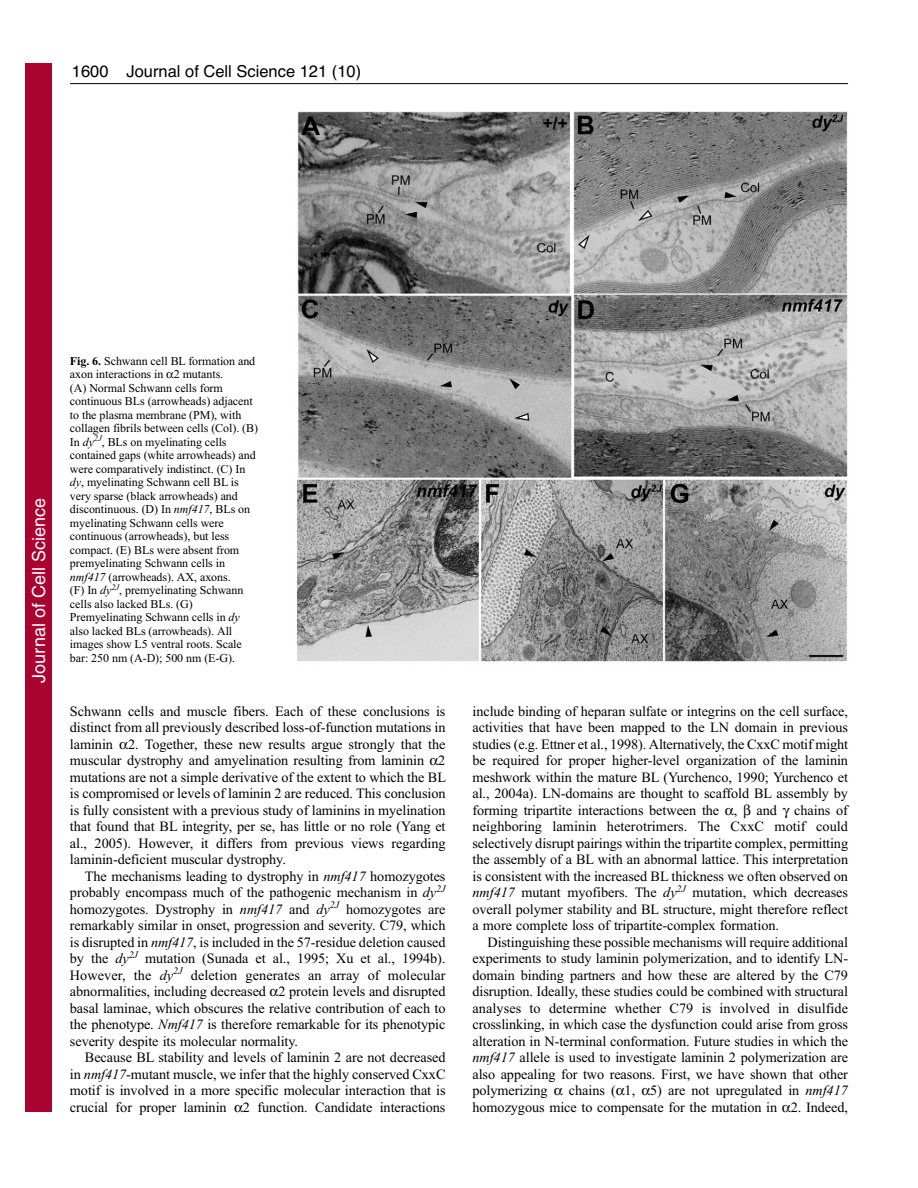
<style>
.page{position:relative;width:918px;height:1188px;background:#fff}
.page>*{position:absolute;margin:0;border:0;box-sizing:border-box;transform-origin:0 0}
.t1{font:18px "Helvetica";color:#fff}
.t2{font:16.5px "Helvetica";color:#000}
.t3{font:14.25px/16.5px "Times New Roman";letter-spacing:-.005em;color:#000;text-align:justify}
.t4{font:12px/13.5px "Times New Roman";letter-spacing:-.005em;color:#000}
.s1{font-weight:700}
.s2{font-style:italic}
</style>
<div class="page">
<hr style="left:70px;top:83px;width:778px;height:1px;background:#000">
<img style="left:297px;top:111px;width:551px;height:551px">
<div style="left:26px;top:64px;width:26px;height:1048px;background:#a90332"></div>
<p class="t2" style="left:72px;top:65px;width:38px">1600</p>
<p class="t2" style="left:127px;top:65px;width:236px">Journal of Cell Science 121 (10)</p>
<p class="t1" style="left:28px;top:683px;width:186px;rotate:-90deg">Journal of Cell Science</p>
<p class="t4" style="left:70px;top:355px;width:190px"><span class="s1">Fig. 6.</span> Schwann cell BL formation and axon interactions in 2 mutants.<br>(A) Normal Schwann cells form continuous BLs (arrowheads) adjacent to the plasma membrane (PM), with collagen fibrils between cells (Col). (B)<br>In <span class="s2">dy</span><sup>2J</sup>, BLs on myelinating cells contained gaps (white arrowheads) and were comparatively indistinct. (C) In <span class="s2">dy</span>, myelinating Schwann cell BL is very sparse (black arrowheads) and discontinuous. (D) In <span class="s2">nmf417</span>, BLs on myelinating Schwann cells were continuous (arrowheads), but less compact. (E) BLs were absent from premyelinating Schwann cells in <span class="s2">nmf417</span> (arrowheads). AX, axons.<br>(F) In <span class="s2">dy</span><sup>2J</sup>, premyelinating Schwann cells also lacked BLs. (G)<br>Premyelinating Schwann cells in <span class="s2">dy </span>also lacked BLs (arrowheads). All images show L5 ventral roots. Scale bar: 250 nm (A-D); 500 nm (E-G).</p>
<p class="t3" style="left:70px;top:704px;width:378px">Schwann cells and muscle fibers. Each of these conclusions is distinct from all previously described loss-of-function mutations in laminin 2. Together, these new results argue strongly that the muscular dystrophy and amyelination resulting from laminin 2 mutations are not a simple derivative of the extent to which the BL is compromised or levels of laminin 2 are reduced. This conclusion is fully consistent with a previous study of laminins in myelination that found that BL integrity, per se, has little or no role (Yang et al., 2005). However, it differs from previous views regarding laminin-deficient muscular dystrophy.</p>
<p class="t3" style="left:70px;top:869px;width:377px;text-indent:15px">The mechanisms leading to dystrophy in <span class="s2">nmf417</span> homozygotes probably encompass much of the pathogenic mechanism in <span class="s2">dy</span><sup>2J </sup>homozygotes. Dystrophy in <span class="s2">nmf417</span> and <span class="s2">dy</span><sup>2J</sup> homozygotes are remarkably similar in onset, progression and severity. C79, which is disrupted in <span class="s2">nmf417</span>, is included in the 57-residue deletion caused by the <span class="s2">dy</span><sup>2J</sup> mutation (Sunada et al., 1995; Xu et al., 1994b).<br>However, the <span class="s2">dy</span><sup>2J</sup> deletion generates an array of molecular abnormalities, including decreased 2 protein levels and disrupted basal laminae, which obscures the relative contribution of each to the phenotype. <span class="s2">Nmf417</span> is therefore remarkable for its phenotypic severity despite its molecular normality.</p>
<p class="t3" style="left:70px;top:1050px;width:377px;text-indent:15px">Because BL stability and levels of laminin 2 are not decreased in <span class="s2">nmf417</span>-mutant muscle, we infer that the highly conserved CxxC motif is involved in a more specific molecular interaction that is crucial for proper laminin 2 function. Candidate interactions</p>
<p class="t3" style="left:472px;top:704px;width:377px">include binding of heparan sulfate or integrins on the cell surface, activities that have been mapped to the LN domain in previous studies (e.g. Ettner et al., 1998). Alternatively, the CxxC motif might be required for proper higher-level organization of the laminin meshwork within the mature BL (Yurchenco, 1990; Yurchenco et al., 2004a). LN-domains are thought to scaffold BL assembly by forming tripartite interactions between the ,</p>
<p class="t3" style="left:473px;top:803px;width:377px;text-indent:284px">and chains of neighboring laminin heterotrimers. The CxxC motif could selectively disrupt pairings within the tripartite complex, permitting the assembly of a BL with an abnormal lattice. This interpretation is consistent with the increased BL thickness we often observed on <span class="s2">nmf417</span> mutant myofibers. The <span class="s2">dy</span><sup>2J</sup> mutation, which decreases overall polymer stability and BL structure, might therefore reflect a more complete loss of tripartite-complex formation.</p>
<p class="t3" style="left:473px;top:935px;width:377px;text-indent:15px">Distinguishing these possible mechanisms will require additional experiments to study laminin polymerization, and to identify LN&shy;domain binding partners and how these are altered by the C79 disruption. Ideally, these studies could be combined with structural analyses to determine whether C79 is involved in disulfide crosslinking, in which case the dysfunction could arise from gross alteration in N-terminal conformation. Future studies in which the <span class="s2">nmf417</span> allele is used to investigate laminin 2 polymerization are also appealing for two reasons. First, we have shown that other polymerizing</p>
<p class="t3" style="left:473px;top:1083px;width:377px;text-align:right">chains ( 1, 5) are not upregulated in <span class="s2">nmf417<br></span>homozygous mice to compensate for the mutation in 2. Indeed,</p>
</div>
